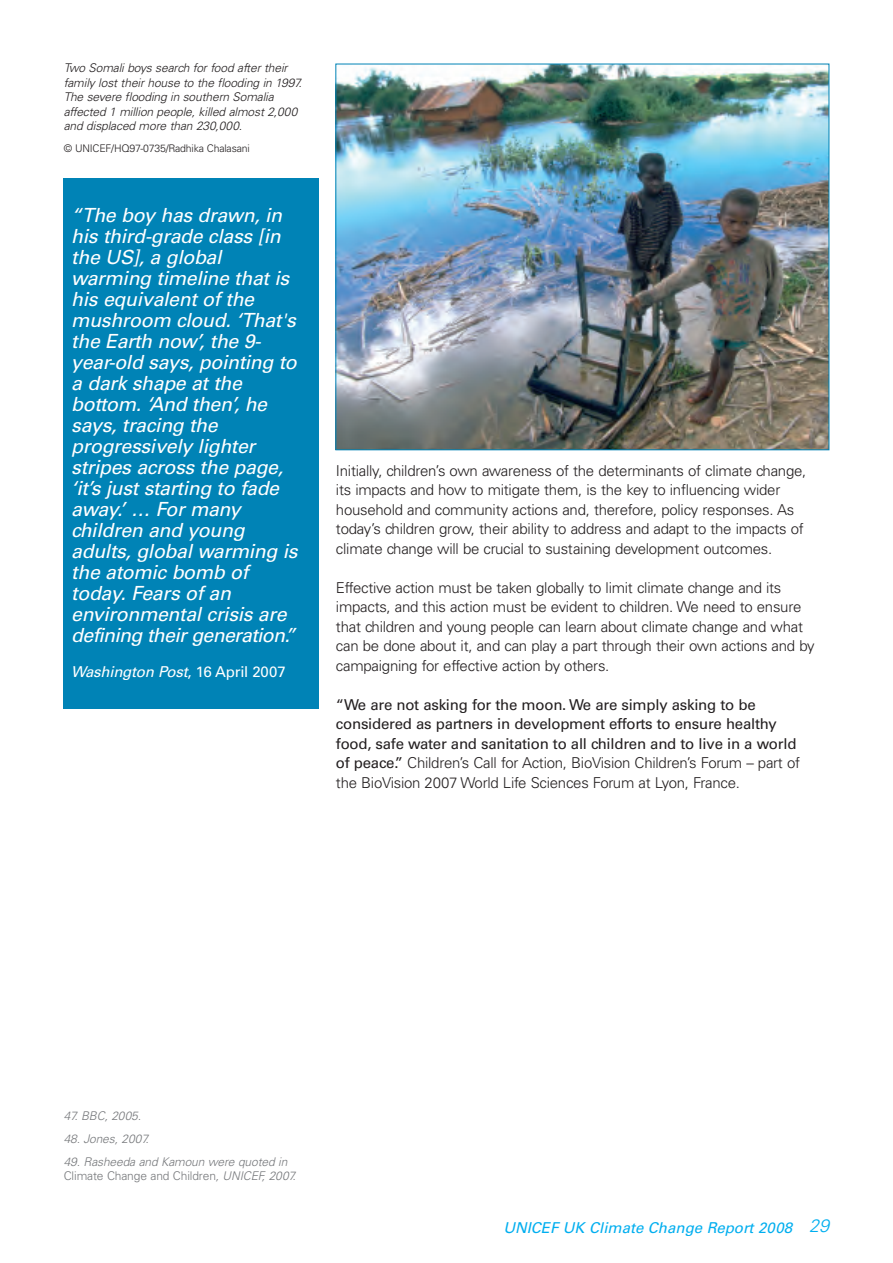
<style>
.page{position:relative;width:893px;height:1263px;background:#fff}
.page>*{position:absolute;margin:0;border:0;box-sizing:border-box;transform-origin:0 0}
.t1{font:italic 19.5px/21px "Univers";letter-spacing:-.015em;color:#fff}
.t2{font:300 15px/19.5px "Univers";letter-spacing:-.015em;color:#231f20}
.t3{font:15px/19.5px "Univers";letter-spacing:-.015em;color:#231f20}
.t4{font:italic 15px "Univers";color:#00aeef}
.t5{font:italic 15px "Univers";letter-spacing:-.015em;color:#fff}
.t6{font:italic 300 12px/14.4px "Univers";letter-spacing:-.01em;color:#231f20}
.t7{font:italic 300 12px/14.4px "Univers";letter-spacing:-.01em;color:#76787b}
.t8{font:300 10.5px "Univers";letter-spacing:-.015em;color:#231f20}
.s1{font-style:normal}
.s2{font-weight:300}
.s3{font-weight:300;font-size:18px}
</style>
<div class="page">
<div style="left:64px;top:179px;width:255px;height:530px;background:#0083b6"></div>
<img style="left:338px;top:66px;width:489px;height:382px">
<p class="t6" style="left:64px;top:62px;width:239px">Two Somali boys search for food after their family lost their house to the flooding in 1997.<br>The severe flooding in southern Somalia affected 1 million people, killed almost 2,000 and displaced more than 230,000.</p>
<p class="t8" style="left:64px;top:144px;width:188px">© UNICEF/HQ97-0735/Radhika Chalasani</p>
<p class="t1" style="left:71px;top:206px;width:228px">“The boy has drawn, in his third-grade class [in the US], a global warming timeline that is his equivalent of the mushroom cloud. ‘That's the Earth now’, the 9- year-old says, pointing to a dark shape at the bottom. ‘And then’, he says, tracing the progressively lighter stripes across the page, ‘it’s just starting to fade away.’ … For many children and young adults, global warming is the atomic bomb of today. Fears of an environmental crisis are defining their generation.”</p>
<p class="t5" style="left:71px;top:666px;width:216px">Washington Post<span class="s1">, 16 April 2007</span></p>
<p class="t2" style="left:336px;top:462px;width:472px">Initially, children’s own awareness of the determinants of climate change, its impacts and how to mitigate them, is the key to influencing wider household and community actions and, therefore, policy responses. As today’s children grow, their ability to address and adapt to the impacts of climate change will be crucial to sustaining development outcomes.</p>
<p class="t2" style="left:336px;top:579px;width:480px">Effective action must be taken globally to limit climate change and its impacts, and this action must be evident to children. We need to ensure that children and young people can learn about climate change and what can be done about it, and can play a part through their own actions and by campaigning for effective action by others.</p>
<p class="t3" style="left:336px;top:696px;width:466px">“We are not asking for the moon. We are simply asking to be considered as partners in development efforts to ensure healthy food, safe water and sanitation to all children and to live in a world of peace.” <span class="s2">Children’s Call for Action, BioVision Children’s Forum – part of the BioVision 2007 World Life Sciences Forum at Lyon, France.</span></p>
<p class="t7" style="left:64px;top:1109px;width:79px">47. BBC, 2005.</p>
<p class="t7" style="left:64px;top:1132px;width:86px">48. Jones, 2007.</p>
<p class="t7" style="left:64px;top:1155px;width:234px">49. Rasheeda and Kamoun were quoted in<br><span class="s1">Climate Change and Children</span>, UNICEF, 2007.</p>
<p class="t4" style="left:503px;top:1222px;width:327px">UNICEF UK Climate Change Report 2008 <span class="s3">29</span></p>
</div>
